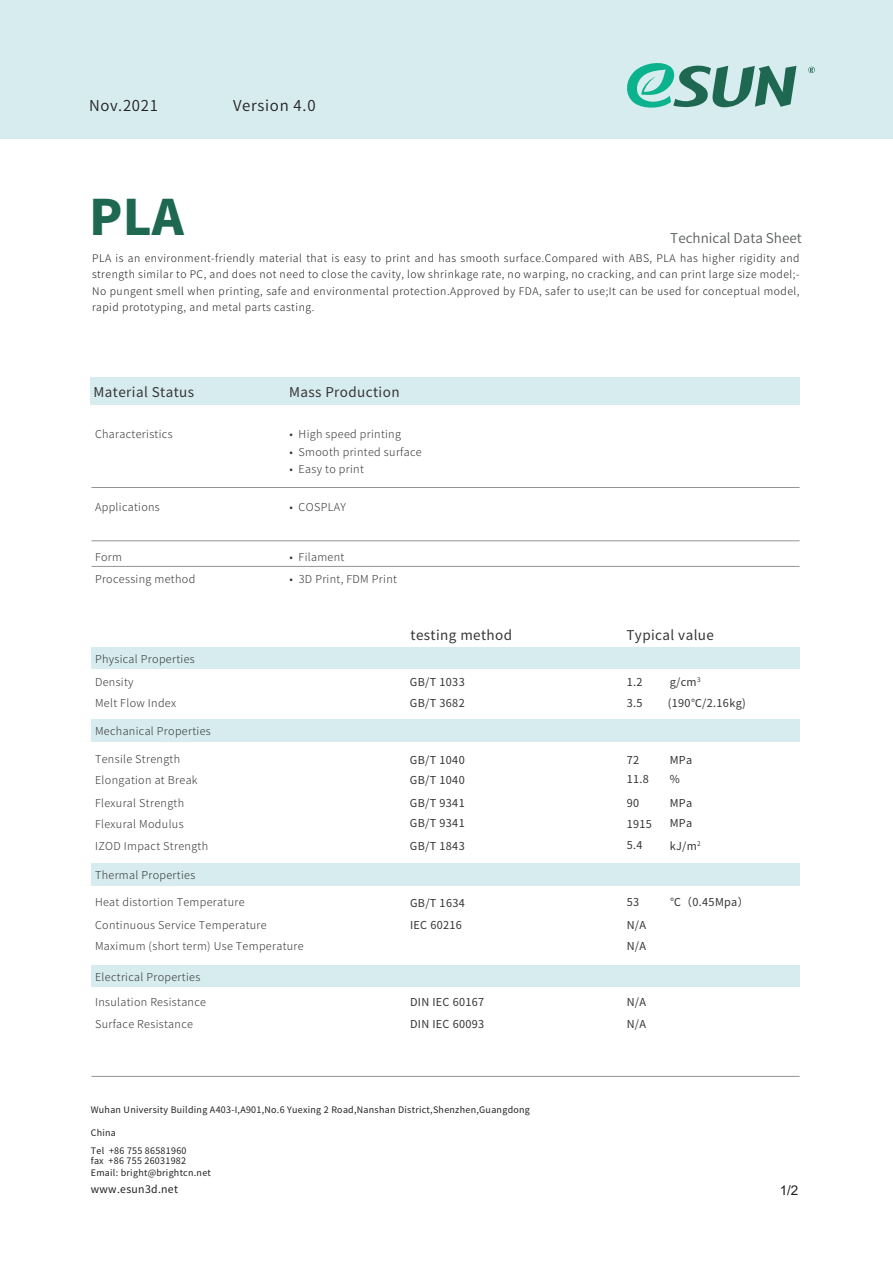
<style>
.page{position:relative;width:893px;height:1263px;background:#fff}
.page>*{position:absolute;margin:0;border:0;box-sizing:border-box;transform-origin:0 0}
.t1{font:800 48.75px "Source Han Sans CN";color:#1e6851}
.t2{font:15px "Source Han Sans CN";letter-spacing:.05em;color:#231f20}
.t3{font:13.5px "Source Han Sans CN";letter-spacing:.03em;color:#363536}
.t4{font:13.5px "Source Han Sans CN";color:#5b5e5f}
.t5{font:13.5px "Arial";color:#231f20}
.t6{font:300 10.95px/21.9px "Source Han Sans CN";letter-spacing:.03em;color:#363536}
.t7{font:10.95px/20.2px "Source Han Sans CN";letter-spacing:.03em;color:#363536}
.t8{font:300 10.5px/16.5px "Source Han Sans CN";letter-spacing:.05em;color:#231f20;text-align:justify}
.t9{font:10.5px "Source Han Sans CN";letter-spacing:.03em;color:#231f20}
.t10{font:9px "Source Han Sans CN";letter-spacing:.03em;color:#231f20}
</style>
<div class="page">
<div style="left:92px;top:965px;width:708px;height:21px;background:#d7ecef"></div>
<hr style="left:92px;top:1076px;width:708px;height:1px;background:#939595">
<div style="left:90px;top:377px;width:710px;height:27px;background:#d7ecef"></div>
<div style="left:0;top:0;width:892px;height:138px;background:#d7ecef"></div>
<div style="left:92px;top:647px;width:708px;height:21px;background:#d7ecef"></div>
<div style="left:92px;top:720px;width:708px;height:22px;background:#d7ecef"></div>
<hr style="left:92px;top:540px;width:708px;height:1px;background:#939595">
<hr style="left:92px;top:487px;width:708px;height:1px;background:#939595">
<hr style="left:92px;top:566px;width:708px;height:1px;background:#939595">
<div style="left:92px;top:864px;width:708px;height:22px;background:#d7ecef"></div>
<svg style="left:627px;top:63px;width:169px;height:45px"></svg>
<svg style="left:808px;top:67px;width:7px;height:6px"></svg>
<h2 class="t2" style="left:89px;top:97px;width:71px">Nov.2021</h2>
<h2 class="t2" style="left:233px;top:97px;width:84px">Version 4.0</h2>
<h1 class="t1" style="left:89px;top:190px;width:96px">PLA</h1>
<p class="t4" style="left:670px;top:230px;width:133px">Technical Data Sheet</p>
<p class="t8" style="left:92px;top:250px;width:709px">PLA is an environment-friendly material that is easy to print and has smooth surface.Compared with ABS, PLA has higher rigidity and strength similar to PC, and does not need to close the cavity, low shrinkage rate, no warping, no cracking, and can print large size model;- No pungent smell when printing, safe and environmental protection.Approved by FDA, safer to use;It can be used for conceptual model, rapid prototyping, and metal parts casting.</p>
<p class="t3" style="left:94px;top:384px;width:102px">Material Status</p>
<p class="t3" style="left:289px;top:384px;width:112px">Mass Production</p>
<p class="t6" style="left:95px;top:423px;width:79px">Characteristics</p>
<p class="t6" style="left:289px;top:423px;width:113px">• High speed printing</p>
<p class="t6" style="left:289px;top:441px;width:134px">• Smooth printed surface</p>
<p class="t6" style="left:289px;top:458px;width:76px">• Easy to print</p>
<p class="t6" style="left:95px;top:496px;width:66px">Applications</p>
<p class="t6" style="left:289px;top:496px;width:58px">• COSPLAY</p>
<p class="t6" style="left:95px;top:546px;width:29px">Form</p>
<p class="t6" style="left:289px;top:546px;width:57px">• Filament</p>
<p class="t6" style="left:95px;top:568px;width:102px">Processing method</p>
<p class="t6" style="left:289px;top:568px;width:109px">• 3D Print, FDM Print</p>
<p class="t6" style="left:95px;top:648px;width:101px">Physical Properties</p>
<p class="t6" style="left:95px;top:671px;width:40px">Density</p>
<p class="t3" style="left:411px;top:627px;width:103px">testing method</p>
<p class="t7" style="left:410px;top:672px;width:56px">GB/T 1033</p>
<p class="t3" style="left:626px;top:627px;width:89px">Typical value</p>
<p class="t7" style="left:627px;top:672px;width:17px">1.2</p>
<p class="t7" style="left:670px;top:672px;width:32px">g/cm<sup>3</sup></p>
<p class="t6" style="left:95px;top:692px;width:83px">Melt Flow Index</p>
<p class="t7" style="left:410px;top:693px;width:56px">GB/T 3682</p>
<p class="t7" style="left:627px;top:693px;width:17px">3.5</p>
<p class="t7" style="left:668px;top:693px;width:80px">(190℃/2.16kg)</p>
<p class="t6" style="left:95px;top:720px;width:117px">Mechanical Properties</p>
<p class="t6" style="left:95px;top:748px;width:87px">Tensile Strength</p>
<p class="t6" style="left:95px;top:792px;width:91px">Flexural Strength</p>
<p class="t6" style="left:95px;top:769px;width:104px">Elongation at Break</p>
<p class="t6" style="left:95px;top:813px;width:115px;line-height:21.5px">Flexural Modulus<br>IZOD Impact Strength</p>
<p class="t6" style="left:95px;top:864px;width:102px">Thermal Properties</p>
<p class="t7" style="left:410px;top:750px;width:56px">GB/T 1040<br>GB/T 1040</p>
<p class="t7" style="left:410px;top:813px;width:56px">GB/T 9341</p>
<p class="t7" style="left:410px;top:793px;width:56px">GB/T 9341</p>
<p class="t7" style="left:410px;top:836px;width:56px">GB/T 1843</p>
<p class="t7" style="left:627px;top:750px;width:14px">72</p>
<p class="t7" style="left:670px;top:750px;width:24px">MPa</p>
<p class="t7" style="left:627px;top:769px;width:24px">11.8</p>
<p class="t7" style="left:670px;top:769px;width:12px">%</p>
<p class="t7" style="left:627px;top:793px;width:27px">90<br>1915</p>
<p class="t7" style="left:670px;top:793px;width:24px">MPa</p>
<p class="t7" style="left:670px;top:813px;width:24px">MPa</p>
<p class="t7" style="left:627px;top:835px;width:17px">5.4</p>
<p class="t7" style="left:670px;top:836px;width:33px">kJ/m<sup>2</sup></p>
<p class="t6" style="left:95px;top:891px;width:151px">Heat distortion Temperature</p>
<p class="t7" style="left:410px;top:893px;width:56px">GB/T 1634</p>
<p class="t7" style="left:627px;top:892px;width:14px">53</p>
<p class="t7" style="left:670px;top:892px;width:80px">℃（0.45Mpa）</p>
<p class="t6" style="left:95px;top:914px;width:173px">Continuous Service Temperature</p>
<p class="t7" style="left:627px;top:915px;width:21px">N/A</p>
<p class="t7" style="left:410px;top:915px;width:53px">IEC 60216</p>
<p class="t6" style="left:95px;top:935px;width:210px">Maximum (short term) Use Temperature</p>
<p class="t7" style="left:627px;top:936px;width:21px">N/A</p>
<p class="t6" style="left:95px;top:966px;width:107px">Electrical Properties</p>
<p class="t6" style="left:95px;top:991px;width:113px">Insulation Resistance<br>Surface Resistance</p>
<p class="t7" style="left:410px;top:992px;width:76px">DIN IEC 60167</p>
<p class="t7" style="left:627px;top:992px;width:21px">N/A</p>
<p class="t7" style="left:410px;top:1014px;width:76px">DIN IEC 60093</p>
<p class="t7" style="left:627px;top:1014px;width:21px">N/A</p>
<p class="t10" style="left:91px;top:1104px;width:441px">Wuhan University Building A403-I,A901,No.6 Yuexing 2 Road,Nanshan District,Shenzhen,Guangdong</p>
<p class="t10" style="left:91px;top:1127px;width:27px">China</p>
<p class="t10" style="left:91px;top:1156px;width:97px">fax +86 755 26031982</p>
<p class="t10" style="left:91px;top:1145px;width:97px">Tel +86 755 86581960</p>
<p class="t10" style="left:91px;top:1168px;width:122px">Email: bright@brightcn.net</p>
<p class="t9" style="left:91px;top:1183px;width:89px">www.esun3d.net</p>
<p class="t5" style="left:780px;top:1181px;width:20px">1/2</p>
</div>
